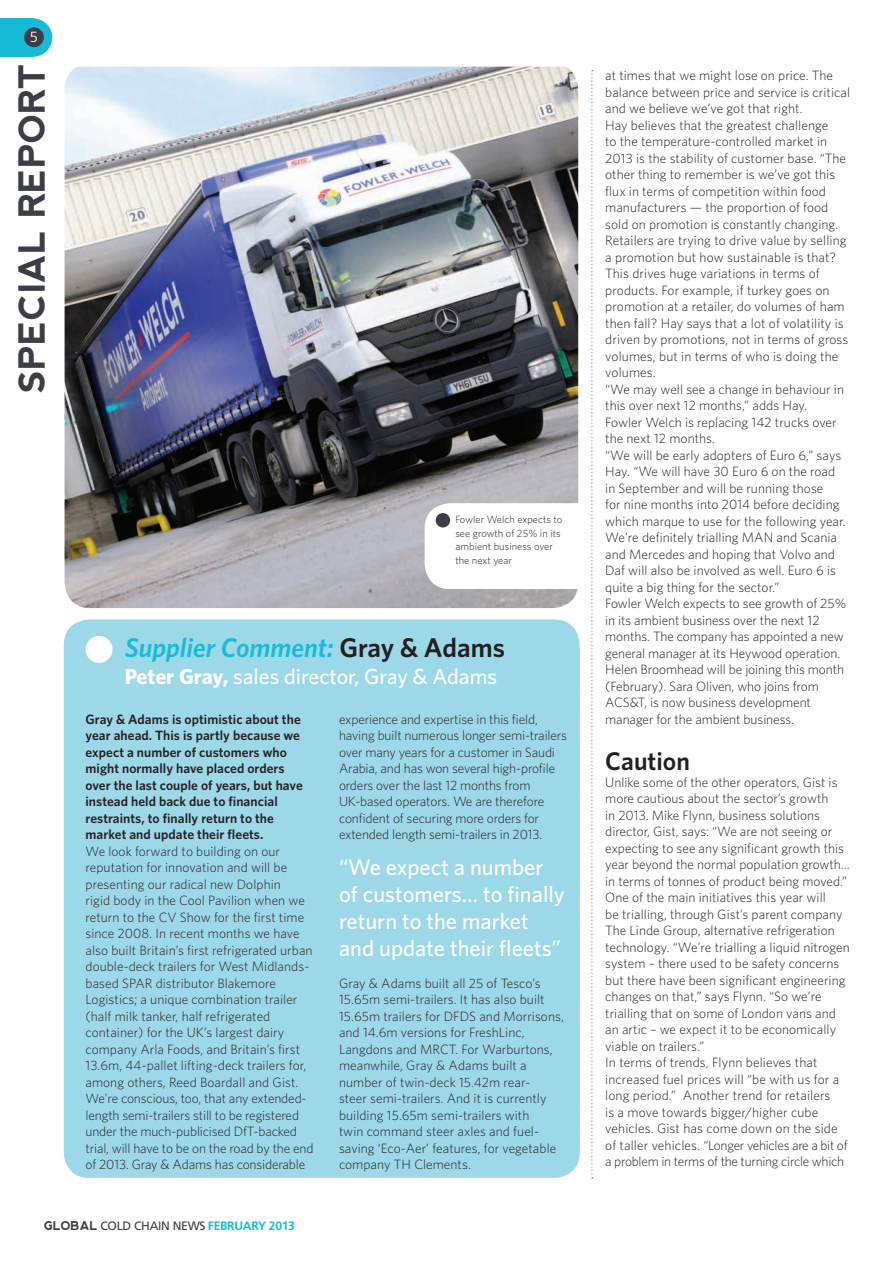
<style>
.page{position:relative;width:893px;height:1263px;background:#fff}
.page>*{position:absolute;margin:0;border:0;box-sizing:border-box;transform-origin:0 0}
.t1{font:700 36px "nevis";color:#3b3e47}
.t2{font:italic 600 27px "Whitney HTF";color:#18bbd6}
.t3{font:600 25.5px "Whitney HTF";color:#231f20}
.t4{font:500 22.5px/27px "Whitney HTF";color:#fff}
.t5{font:500 21.75px "Whitney HTF";color:#fff}
.t6{font:300 14.7px "Frutiger";color:#fff}
.t7{font:300 13.5px/16.5px "Whitney HTF";letter-spacing:.005em;color:#231f20}
.t8{font:600 13.5px/16.5px "Whitney HTF";letter-spacing:.005em;color:#231f20}
.t9{font:700 12.15px "Frutiger";letter-spacing:-.025em;color:#18bbd6}
.t10{font:12.15px "Frutiger";color:#3b3e47}
.t11{font:300 10.5px/13.5px "Whitney HTF";letter-spacing:.005em;color:#231f20}
.s1{font-style:normal;color:#231f20}
.s2{font-weight:700}
.s3{font-family:"nevis";font-weight:700}
.s4{font-weight:400;color:#3b3e47}
</style>
<div class="page">
<div style="left:0;top:18px;width:33px;height:39px;background:#18bbd6"></div>
<div style="left:14px;top:18px;width:38px;height:39px;background:#18bbd6;border-radius:50%"></div>
<svg style="left:24px;top:27px;width:20px;height:21px"></svg>
<div style="left:64px;top:619px;width:516px;height:559px;background:#9dd8e8;border-radius:26px"></div>
<div style="left:86px;top:636px;width:27px;height:27px;background:#fff;border-radius:50%"></div>
<img style="left:65px;top:67px;width:513px;height:541px">
<div style="left:425px;top:503px;width:186px;height:86px;background:#fff;border-radius:26px"></div>
<div style="left:436px;top:513px;width:14px;height:14px;background:#3b3e47;border-radius:50%"></div>
<svg style="left:591px;top:70px;width:2px;height:1108px"></svg>
<p class="t6" style="left:30px;top:29px;width:10px">5</p>
<h1 class="t1" style="left:12px;top:393px;width:331px;rotate:-90deg">SPECIAL REPORT</h1>
<p class="t11" style="left:455px;top:513px;width:109px">Fowler Welch expects to see growth of 25% in its ambient business over the next year</p>
<h2 class="t2" style="left:125px;top:631px;width:382px">Supplier Comment: <span class="s1">Gray &amp; Adams</span></h2>
<h3 class="t5" style="left:125px;top:664px;width:374px"><span class="s2">Peter Gray,</span> sales director, Gray &amp; Adams</h3>
<p class="t8" style="left:86px;top:710px;width:219px">Gray &amp; Adams is optimistic about the year ahead. This is partly because we expect a number of customers who might normally have placed orders over the last couple of years, but have instead held back due to financial restraints, to finally return to the market and update their fleets.</p>
<p class="t7" style="left:86px;top:843px;width:229px">We look forward to building on our reputation for innovation and will be presenting our radical new Dolphin<br>rigid body in the Cool Pavilion when we return to the CV Show for the first time since 2008. In recent months we have also built Britain’s first refrigerated urban double-deck trailers for West Midlands&shy;based SPAR distributor Blakemore Logistics; a unique combination trailer (half milk tanker, half refrigerated container) for the UK’s largest dairy company Arla Foods, and Britain’s first 13.6m, 44-pallet lifting-deck trailers for, among others, Reed Boardall and Gist.<br>We’re conscious, too, that any extended&shy;length semi-trailers still to be registered under the much-publicised DfT-backed trial, will have to be on the road by the end of 2013. Gray &amp; Adams has considerable</p>
<p class="t7" style="left:339px;top:711px;width:229px">experience and expertise in this field, having built numerous longer semi-trailers over many years for a customer in Saudi Arabia, and has won several high-profile orders over the last 12 months from UK-based operators. We are therefore confident of securing more orders for extended length semi-trailers in 2013.</p>
<h3 class="t4" style="left:339px;top:853px;width:227px">“We expect a number of customers… to finally return to the market and update their fleets”</h3>
<p class="t7" style="left:339px;top:975px;width:226px">Gray &amp; Adams built all 25 of Tesco’s 15.65m semi-trailers. It has also built 15.65m trailers for DFDS and Morrisons, and 14.6m versions for FreshLinc, Langdons and MRCT. For Warburtons, meanwhile, Gray &amp; Adams built a number of twin-deck 15.42m rear-<br>steer semi-trailers. And it is currently building 15.65m semi-trailers with<br>twin command steer axles and fuel&shy;saving ‘Eco-Aer’ features, for vegetable company TH Clements.</p>
<p class="t10" style="left:44px;top:1218px;width:110px"><span class="s3">GLOBAL</span> COL D CHAIN</p>
<p class="t9" style="left:173px;top:1218px;width:124px"><span class="s4">NEWS</span> FEBRUARY 2013</p>
<p class="t7" style="left:605px;top:67px;width:246px">at times that we might lose on price. The balance between price and service is critical and we believe we’ve got that right.<br>Hay believes that the greatest challenge<br>to the temperature-controlled market in 2013 is the stability of customer base. “The other thing to remember is we’ve got this flux in terms of competition within food manufacturers — the proportion of food sold on promotion is constantly changing.<br>Retailers are trying to drive value by selling a promotion but how sustainable is that?<br>This drives huge variations in terms of products. For example, if turkey goes on promotion at a retailer, do volumes of ham then fall? Hay says that a lot of volatility is driven by promotions, not in terms of gross volumes, but in terms of who is doing the volumes.<br>“We may well see a change in behaviour in this over next 12 months,” adds Hay.<br>Fowler Welch is replacing 142 trucks over the next 12 months.<br>“We will be early adopters of Euro 6,” says Hay. “We will have 30 Euro 6 on the road<br>in September and will be running those<br>for nine months into 2014 before deciding which marque to use for the following year.<br>We’re definitely trialling MAN and Scania and Mercedes and hoping that Volvo and Daf will also be involved as well. Euro 6 is quite a big thing for the sector.”<br>Fowler Welch expects to see growth of 25% in its ambient business over the next 12 months. The company has appointed a new general manager at its Heywood operation.<br>Helen Broomhead will be joining this month (February). Sara Oliven, who joins from ACS&amp;T, is now business development manager for the ambient business.</p>
<h3 class="t3" style="left:605px;top:746px;width:86px">Caution</h3>
<p class="t7" style="left:605px;top:774px;width:246px">Unlike some of the other operators, Gist is more cautious about the sector’s growth<br>in 2013. Mike Flynn, business solutions director, Gist, says: “We are not seeing or expecting to see any significant growth this year beyond the normal population growth… in terms of tonnes of product being moved.” One of the main initiatives this year will<br>be trialling, through Gist’s parent company The Linde Group, alternative refrigeration technology. “We’re trialling a liquid nitrogen system – there used to be safety concerns but there have been significant engineering changes on that,” says Flynn. “So we’re trialling that on some of London vans and an artic – we expect it to be economically viable on trailers.”<br>In terms of trends, Flynn believes that increased fuel prices will “be with us for a long period.” Another trend for retailers<br>is a move towards bigger/higher cube vehicles. Gist has come down on the side of taller vehicles. “Longer vehicles are a bit of a problem in terms of the turning circle which</p>
</div>
